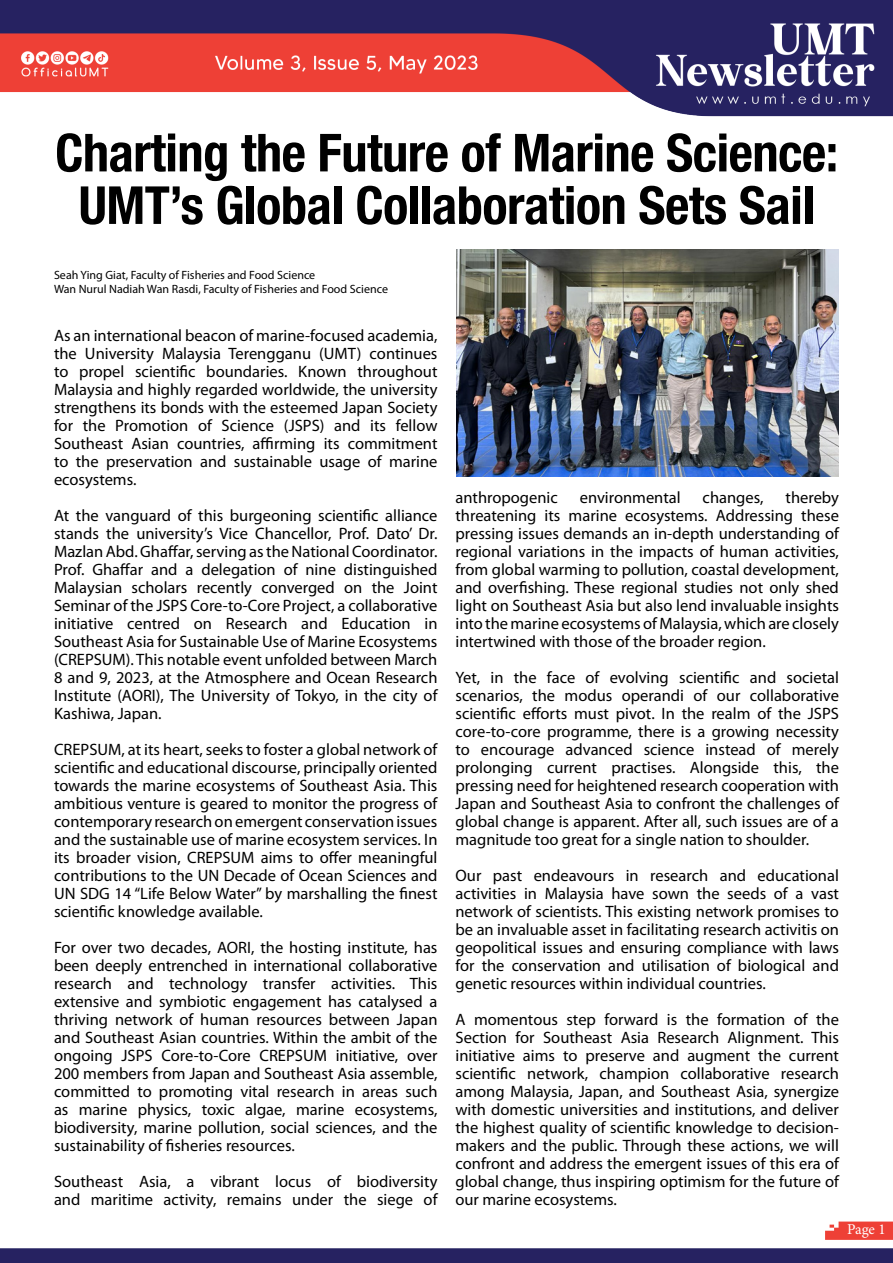
<style>
.page{position:relative;width:893px;height:1263px;background:#fff}
.page>*{position:absolute;margin:0;border:0;box-sizing:border-box;transform-origin:0 0}
.t1{font:700 condensed 52.5px/52.5px "Helvetica Neue LT Pro";letter-spacing:-.01em;color:#000;text-align:center}
.t2{font:16.5px/18px "Myriad Pro";color:#000;text-align:justify}
.t3{font:15px "Minion Pro";color:#fff}
.t4{font:12px "Myriad Pro";color:#000}
</style>
<div class="page">
<img style="left:0;top:0;width:893px;height:1263px">
<svg style="left:825px;top:1221px;width:68px;height:19px"></svg>
<img style="left:457px;top:249px;width:382px;height:228px">
<p class="t1" style="left:55px;top:126px;width:785px">Charting the Future of Marine Science:<br>UMT’s Global Collaboration Sets Sail</p>
<p class="t4" style="left:54px;top:268px;width:263px">Seah Ying Giat, Faculty of Fisheries and Food Science</p>
<p class="t4" style="left:54px;top:281px;width:336px">Wan Nurul Nadiah Wan Rasdi, Faculty of Fisheries and Food Science</p>
<p class="t2" style="left:54px;top:326px;width:385px">As an international beacon of marine-focused academia, the University Malaysia Terengganu (UMT) continues to propel scientific boundaries. Known throughout Malaysia and highly regarded worldwide, the university strengthens its bonds with the esteemed Japan Society for the Promotion of Science (JSPS) and its fellow Southeast Asian countries, affirming its commitment to the preservation and sustainable usage of marine ecosystems.</p>
<p class="t2" style="left:54px;top:506px;width:385px">At the vanguard of this burgeoning scientific alliance stands the university’s Vice Chancellor, Prof. Dato’ Dr.<br>Mazlan Abd. Ghaffar, serving as the National Coordinator.<br>Prof. Ghaffar and a delegation of nine distinguished Malaysian scholars recently converged on the Joint Seminar of the JSPS Core-to-Core Project, a collaborative initiative centred on Research and Education in Southeast Asia for Sustainable Use of Marine Ecosystems (CREPSUM). This notable event unfolded between March 8 and 9, 2023, at the Atmosphere and Ocean Research Institute (AORI), The University of Tokyo, in the city of Kashiwa, Japan.</p>
<p class="t2" style="left:54px;top:740px;width:385px">CREPSUM, at its heart, seeks to foster a global network of scientific and educational discourse, principally oriented towards the marine ecosystems of Southeast Asia. This ambitious venture is geared to monitor the progress of contemporary research on emergent conservation issues and the sustainable use of marine ecosystem services. In its broader vision, CREPSUM aims to offer meaningful contributions to the UN Decade of Ocean Sciences and UN SDG 14 “Life Below Water” by marshalling the finest scientific knowledge available.</p>
<p class="t2" style="left:54px;top:938px;width:385px">For over two decades, AORI, the hosting institute, has been deeply entrenched in international collaborative research and technology transfer activities. This extensive and symbiotic engagement has catalysed a thriving network of human resources between Japan and Southeast Asian countries. Within the ambit of the ongoing JSPS Core-to-Core CREPSUM initiative, over 200 members from Japan and Southeast Asia assemble, committed to promoting vital research in areas such as marine physics, toxic algae, marine ecosystems, biodiversity, marine pollution, social sciences, and the sustainability of fisheries resources.</p>
<p class="t2" style="left:54px;top:1172px;width:385px">Southeast Asia, a vibrant locus of biodiversity and maritime activity, remains under the siege of</p>
<p class="t2" style="left:455px;top:488px;width:385px;text-indent:330px">thereby threatening its marine ecosystems. Addressing these pressing issues demands an in-depth understanding of regional variations in the impacts of human activities, from global warming to pollution, coastal development, and overfishing. These regional studies not only shed light on Southeast Asia but also lend invaluable insights into the marine ecosystems of Malaysia, which are closely intertwined with those of the broader region.</p>
<p class="t2" style="left:455px;top:668px;width:385px">Yet, in the face of evolving scientific and societal scenarios, the modus operandi of our collaborative scientific efforts must pivot. In the realm of the JSPS core-to-core programme, there is a growing necessity to encourage advanced science instead of merely prolonging current practises. Alongside this, the pressing need for heightened research cooperation with Japan and Southeast Asia to confront the challenges of global change is apparent. After all, such issues are of a magnitude too great for a single nation to shoulder.</p>
<p class="t2" style="left:455px;top:866px;width:385px">Our past endeavours in research and educational activities in Malaysia have sown the seeds of a vast network of scientists. This existing network promises to be an invaluable asset in facilitating research activitis on geopolitical issues and ensuring compliance with laws for the conservation and utilisation of biological and genetic resources within individual countries.</p>
<p class="t2" style="left:455px;top:1010px;width:385px">A momentous step forward is the formation of the Section for Southeast Asia Research Alignment. This initiative aims to preserve and augment the current scientific network, champion collaborative research among Malaysia, Japan, and Southeast Asia, synergize with domestic universities and institutions, and deliver the highest quality of scientific knowledge to decision&shy;makers and the public. Through these actions, we will confront and address the emergent issues of this era of global change, thus inspiring optimism for the future of our marine ecosystems.</p>
<p class="t2" style="left:455px;top:488px;width:104px">anthropogenic</p>
<p class="t2" style="left:580px;top:488px;width:102px">environmental</p>
<p class="t2" style="left:703px;top:488px;width:62px">changes,</p>
<p class="t3" style="left:847px;top:1219px;width:40px">Page 1</p>
</div>
